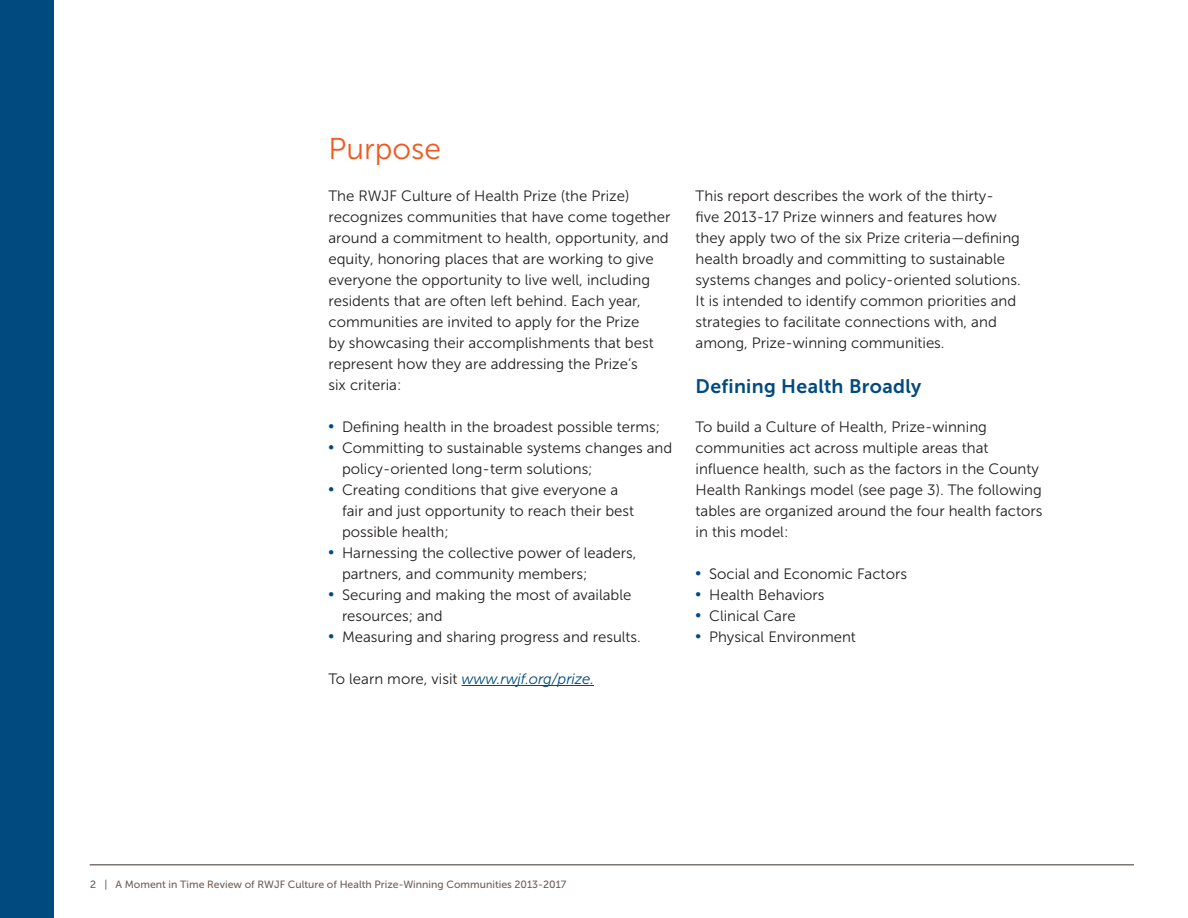
<style>
.page{position:relative;width:1188px;height:918px;background:#fff}
.page>*{position:absolute;margin:0;border:0;box-sizing:border-box;transform-origin:0 0}
.headline_1{font:30px "Museo Sans 300";color:#f15921}
.headline_2{font:19.5px "Museo Sans 700";letter-spacing:.015em;color:#004a7f}
.body_text{font:15px/21px "Museo Sans 300";color:#231f20}
.body_text-2{font:italic 15px "Museo Sans 300";letter-spacing:-.01em;color:#004a7f}
.t1{font:10.5px "Museo Sans 500";color:#716259}
.s1{font-style:normal;color:#231f20}
</style>
<div class="page">
<hr style="left:90px;top:864px;width:1044px;height:2px;background:#807470">
<hr style="left:462px;top:685px;width:132px;height:1px;background:#004a7f">
<div style="left:0;top:0;width:54px;height:918px;background:#004a7f"></div>
<p class="headline_1" style="left:328px;top:133px;width:114px">Purpose</p>
<p class="body_text" style="left:328px;top:185px;width:344px">The RWJF Culture of Health Prize (the Prize) recognizes communities that have come together around a commitment to health, opportunity, and equity, honoring places that are working to give everyone the opportunity to live well, including residents that are often left behind. Each year, communities are invited to apply for the Prize<br>by showcasing their accomplishments that best represent how they are addressing the Prize’s<br>six criteria:</p>
<p class="body_text" style="left:328px;top:416px;width:333px"><sup>●</sup> Defining health in the broadest possible terms;</p>
<p class="body_text" style="left:342px;top:437px;width:332px;text-indent:-14px"><sup>●</sup> Committing to sustainable systems changes and policy-oriented long-term solutions;</p>
<p class="body_text" style="left:342px;top:479px;width:294px;text-indent:-14px"><sup>●</sup> Creating conditions that give everyone a fair and just opportunity to reach their best possible health;</p>
<p class="body_text" style="left:342px;top:542px;width:296px;text-indent:-14px"><sup>●</sup> Harnessing the collective power of leaders, partners, and community members;</p>
<p class="body_text" style="left:342px;top:584px;width:291px;text-indent:-14px"><sup>●</sup> Securing and making the most of available resources; and</p>
<p class="body_text" style="left:328px;top:626px;width:314px"><sup>●</sup> Measuring and sharing progress and results.</p>
<p class="body_text-2" style="left:328px;top:671px;width:267px"><span class="s1">To learn more, visit</span> www.rwjf.org/prize.</p>
<p class="body_text" style="left:696px;top:185px;width:327px">This report describes the work of the thirty&shy;five 2013-17 Prize winners and features how they apply two of the six Prize criteria—defining health broadly and committing to sustainable systems changes and policy-oriented solutions.<br>It is intended to identify common priorities and strategies to facilitate connections with, and among, Prize-winning communities.</p>
<p class="headline_2" style="left:696px;top:375px;width:227px">Defining Health Broadly</p>
<p class="body_text" style="left:696px;top:416px;width:348px">To build a Culture of Health, Prize-winning communities act across multiple areas that influence health, such as the factors in the County Health Rankings model (see page 3). The following tables are organized around the four health factors in this model:</p>
<p class="body_text" style="left:696px;top:563px;width:213px"><sup>●</sup> Social and Economic Factors</p>
<p class="body_text" style="left:696px;top:584px;width:130px"><sup>●</sup> Health Behaviors</p>
<p class="body_text" style="left:696px;top:605px;width:102px"><sup>●</sup> Clinical Care</p>
<p class="body_text" style="left:696px;top:626px;width:162px"><sup>●</sup> Physical Environment</p>
<p class="t1" style="left:90px;top:879px;width:478px">2 | A Moment in Time Review of RWJF Culture of Health Prize-Winning Communities 2013-2017</p>
</div>
